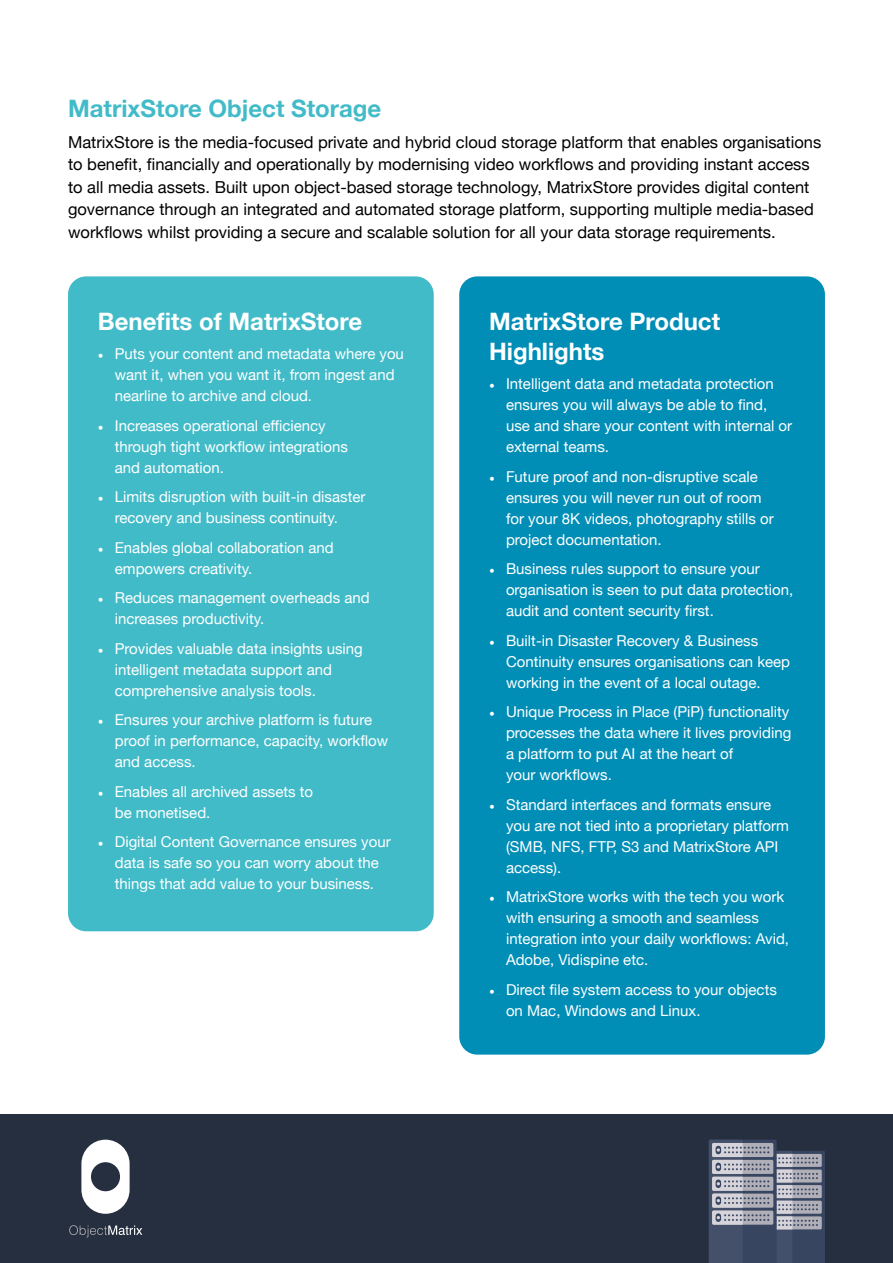
<style>
.page{position:relative;width:893px;height:1263px;background:#fff}
.page>*{position:absolute;margin:0;border:0;box-sizing:border-box;transform-origin:0 0}
.t1{font:700 24px/30px "Helvetica Neue";color:#fff}
.t2{font:700 24px "Helvetica Neue";color:#42bbc8}
.t3{font:16.5px/22.5px "Helvetica Neue";color:#000}
.t4{font:15px/21px "Helvetica Neue";color:#fff}
.s1{font-family:"Minion Pro"}
</style>
<div class="page">
<div style="left:0;top:1114px;width:893px;height:149px;background:#252f40"></div>
<svg style="left:81px;top:1140px;width:49px;height:74px"></svg>
<svg style="left:69px;top:1225px;width:73px;height:12px"></svg>
<svg style="left:709px;top:1140px;width:116px;height:123px;background:#767c8e"></svg>
<div style="left:68px;top:276px;width:366px;height:655px;background:#42bbc8;border-radius:18px"></div>
<div style="left:459px;top:276px;width:366px;height:778px;background:#008eb7;border-radius:18px"></div>
<h1 class="t2" style="left:68px;top:90px;width:315px">MatrixStore Object Storage</h1>
<p class="t3" style="left:68px;top:132px;width:755px">MatrixStore is the media-focused private and hybrid cloud storage platform that enables organisations to benefit, financially and operationally by modernising video workflows and providing instant access to all media assets. Built upon object-based storage technology, MatrixStore provides digital content governance through an integrated and automated storage platform, supporting multiple media-based workflows whilst providing a secure and scalable solution for all your data storage requirements.</p>
<h1 class="t1" style="left:98px;top:307px;width:266px">Benefits of MatrixStore</h1>
<p class="t4" style="left:115px;top:344px;width:291px;text-indent:-17px"><span class="s1">•</span> Puts your content and metadata where you want it, when you want it, from ingest and nearline to archive and cloud.</p>
<p class="t4" style="left:115px;top:416px;width:235px;text-indent:-17px"><span class="s1">•</span> Increases operational efficiency through tight workflow integrations and automation.</p>
<p class="t4" style="left:115px;top:487px;width:252px;text-indent:-17px"><span class="s1">•</span> Limits disruption with built-in disaster recovery and business continuity.</p>
<p class="t4" style="left:115px;top:538px;width:220px;text-indent:-17px"><span class="s1">•</span> Enables global collaboration and empowers creativity.</p>
<p class="t4" style="left:115px;top:588px;width:256px;text-indent:-17px"><span class="s1">•</span> Reduces management overheads and increases productivity.</p>
<p class="t4" style="left:115px;top:639px;width:250px;text-indent:-17px"><span class="s1">•</span> Provides valuable data insights using intelligent metadata support and comprehensive analysis tools.</p>
<p class="t4" style="left:115px;top:710px;width:275px;text-indent:-17px"><span class="s1">•</span> Ensures your archive platform is future proof in performance, capacity, workflow and access.</p>
<p class="t4" style="left:115px;top:782px;width:200px;text-indent:-17px"><span class="s1">•</span> Enables all archived assets to be monetised.</p>
<p class="t4" style="left:98px;top:832px;width:294px;text-align:center"><span class="s1">•</span> Digital Content Governance ensures your data is safe so you can worry about the things that add value to your business.</p>
<h1 class="t1" style="left:489px;top:307px;width:233px">MatrixStore Product<br>Highlights</h1>
<p class="t4" style="left:506px;top:374px;width:288px;text-indent:-17px"><span class="s1">•</span> Intelligent data and metadata protection ensures you will always be able to find, use and share your content with internal or external teams.</p>
<p class="t4" style="left:506px;top:467px;width:269px;text-indent:-17px"><span class="s1">•</span> Future proof and non-disruptive scale ensures you will never run out of room for your 8K videos, photography stills or project documentation.</p>
<p class="t4" style="left:506px;top:559px;width:289px;text-indent:-17px"><span class="s1">•</span> Business rules support to ensure your organisation is seen to put data protection, audit and content security first.</p>
<p class="t4" style="left:506px;top:631px;width:286px;text-indent:-17px"><span class="s1">•</span> Built-in Disaster Recovery &amp; Business<br>Continuity ensures organisations can keep working in the event of a local outage.</p>
<p class="t4" style="left:506px;top:702px;width:287px;text-indent:-17px"><span class="s1">•</span> Unique Process in Place (PiP) functionality processes the data where it lives providing a platform to put AI at the heart of<br>your workflows.</p>
<p class="t4" style="left:506px;top:795px;width:284px;text-indent:-17px"><span class="s1">•</span> Standard interfaces and formats ensure you are not tied into a proprietary platform (SMB, NFS, FTP, S3 and MatrixStore API access).</p>
<p class="t4" style="left:506px;top:887px;width:285px;text-indent:-17px"><span class="s1">•</span> MatrixStore works with the tech you work with ensuring a smooth and seamless integration into your daily workflows: Avid, Adobe, Vidispine etc.</p>
<p class="t4" style="left:506px;top:980px;width:272px;text-indent:-17px"><span class="s1">•</span> Direct file system access to your objects on Mac, Windows and Linux.</p>
</div>
